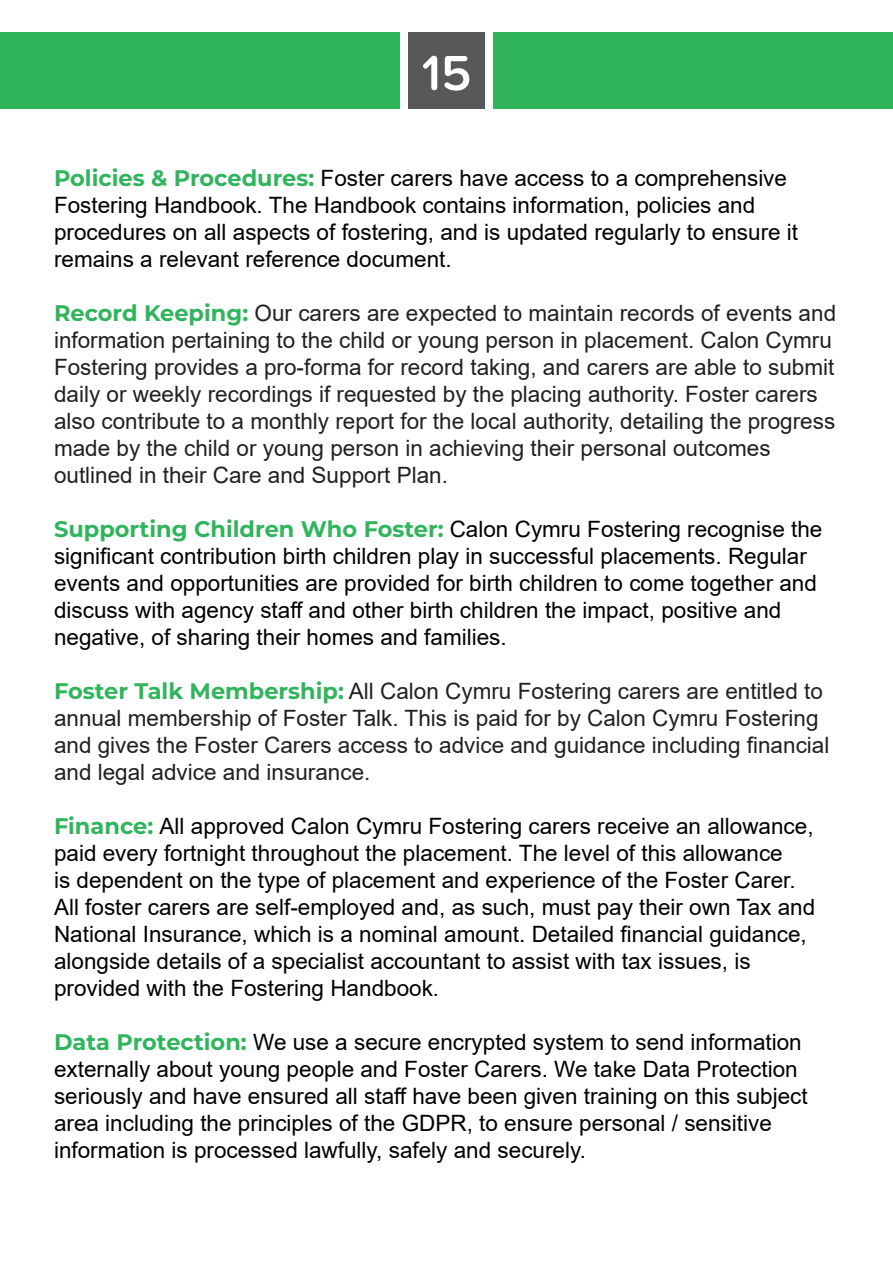
<style>
.page{position:relative;width:893px;height:1263px;background:#fff}
.page>*{position:absolute;margin:0;border:0;box-sizing:border-box;transform-origin:0 0}
.t1{font:600 51px "Proxima Soft";color:#fff}
.t2{font:22.5px/27px "Arial";color:#000}
.t3{font:22.5px/27px "Arial";color:#231f20}
.s1{font-family:"Montserrat";font-weight:700;color:#30b45c}
</style>
<div class="page">
<div style="left:0;top:32px;width:400px;height:76px;background:#30b45c"></div>
<div style="left:494px;top:32px;width:399px;height:76px;background:#30b45c"></div>
<div style="left:408px;top:32px;width:77px;height:76px;background:#57585a"></div>
<h1 class="t1" style="left:421px;top:35px;width:51px">15</h1>
<p class="t2" style="left:54px;top:164px;width:746px"><span class="s1">Policies &amp; Procedures:</span> Foster carers have access to a comprehensive Fostering Handbook. The Handbook contains information, policies and procedures on all aspects of fostering, and is updated regularly to ensure it remains a relevant reference document.</p>
<p class="t3" style="left:54px;top:299px;width:784px"><span class="s1">Record Keeping:</span> Our carers are expected to maintain records of events and information pertaining to the child or young person in placement. Calon Cymru Fostering provides a pro-forma for record taking, and carers are able to submit daily or weekly recordings if requested by the placing authority. Foster carers also contribute to a monthly report for the local authority, detailing the progress made by the child or young person in achieving their personal outcomes outlined in their Care and Support Plan.</p>
<p class="t2" style="left:54px;top:515px;width:770px"><span class="s1">Supporting Children Who Foster:</span> Calon Cymru Fostering recognise the significant contribution birth children play in successful placements. Regular events and opportunities are provided for birth children to come together and discuss with agency staff and other birth children the impact, positive and negative, of sharing their homes and families.</p>
<p class="t3" style="left:54px;top:677px;width:777px"><span class="s1">Foster Talk Membership:</span> All Calon Cymru Fostering carers are entitled to annual membership of Foster Talk. This is paid for by Calon Cymru Fostering and gives the Foster Carers access to advice and guidance including financial and legal advice and insurance.</p>
<p class="t2" style="left:54px;top:812px;width:761px"><span class="s1">Finance:</span> All approved Calon Cymru Fostering carers receive an allowance, paid every fortnight throughout the placement. The level of this allowance</p>
<p class="t2" style="left:54px;top:866px;width:763px">is dependent on the type of placement and experience of the Foster Carer.<br>All foster carers are self-employed and, as such, must pay their own Tax and National Insurance, which is a nominal amount. Detailed financial guidance, alongside details of a specialist accountant to assist with tax issues, is provided with the Fostering Handbook.</p>
<p class="t2" style="left:54px;top:1028px;width:755px"><span class="s1">Data Protection:</span> We use a secure encrypted system to send information externally about young people and Foster Carers. We take Data Protection seriously and have ensured all staff have been given training on this subject area including the principles of the GDPR, to ensure personal / sensitive information is processed lawfully, safely and securely.</p>
</div>
